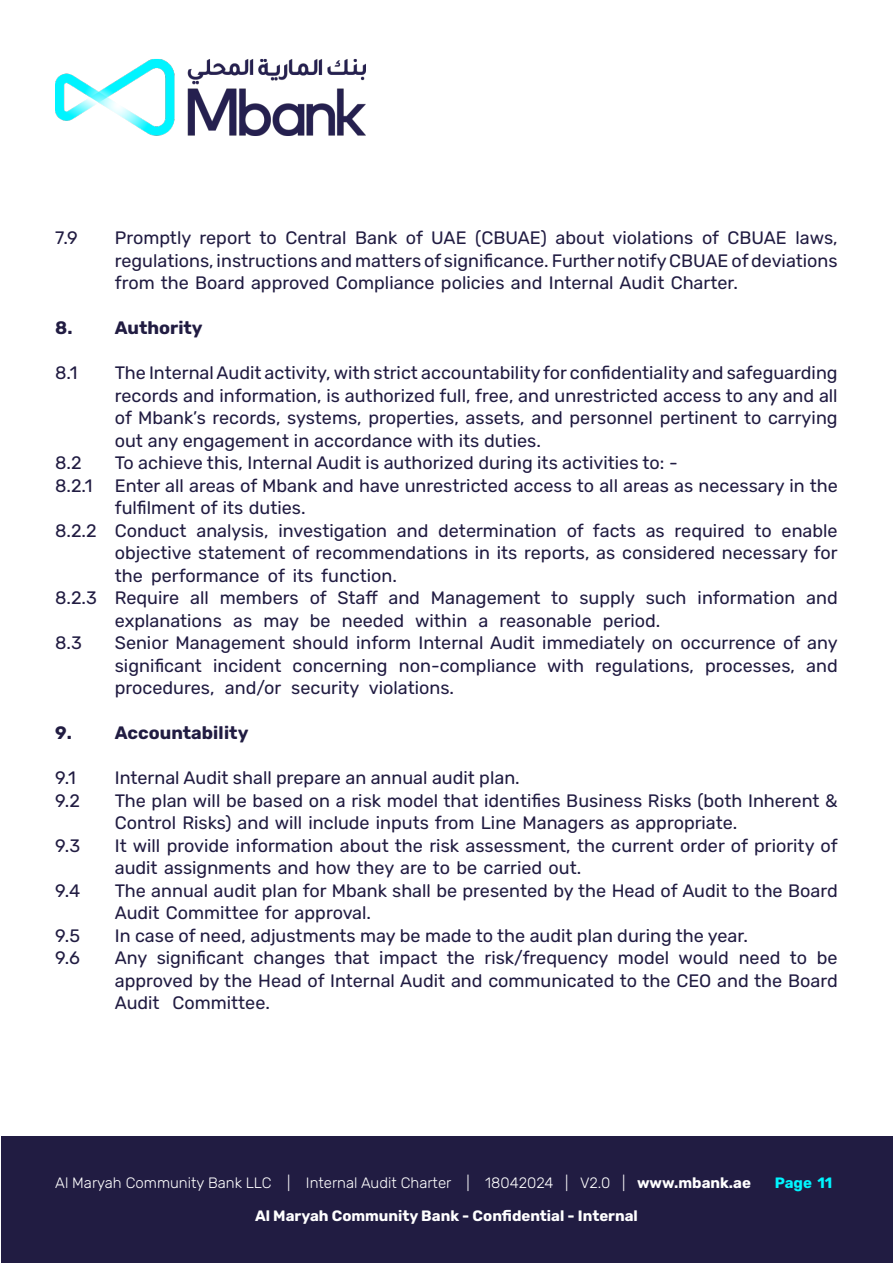
<style>
.page{position:relative;width:893px;height:1263px;background:#fff}
.page>*{position:absolute;margin:0;border:0;box-sizing:border-box;transform-origin:0 0}
.t1{font:18px/22.5px "Rubik";color:#211c42}
.t2{font:700 18px "Rubik";color:#211c42}
.t3{font:300 15px/32.2px "Rubik";color:#fff}
.t4{font:700 15px "Rubik";color:#00f5ff}
.s1{font-weight:700}
</style>
<div class="page">
<img style="left:55px;top:58px;width:311px;height:78px">
<div style="left:2px;top:1137px;width:891px;height:126px;background:#211c42"></div>
<p class="t1" style="left:55px;top:227px;width:24px">7.9</p>
<p class="t2" style="left:55px;top:318px;width:19px">8.</p>
<p class="t1" style="left:55px;top:362px;width:24px">8.1</p>
<p class="t1" style="left:55px;top:452px;width:39px">8.2<br>8.2.1</p>
<p class="t1" style="left:55px;top:520px;width:43px">8.2.2</p>
<p class="t1" style="left:55px;top:587px;width:43px">8.2.3</p>
<p class="t1" style="left:55px;top:632px;width:28px">8.3</p>
<p class="t2" style="left:55px;top:723px;width:18px">9.</p>
<p class="t1" style="left:55px;top:767px;width:26px">9.1<br>9.2</p>
<p class="t1" style="left:55px;top:835px;width:26px">9.3</p>
<p class="t1" style="left:55px;top:880px;width:26px">9.4</p>
<p class="t1" style="left:55px;top:925px;width:26px">9.5<br>9.6</p>
<p class="t1" style="left:115px;top:227px;width:724px;text-align:justify">Promptly report to Central Bank of UAE (CBUAE) about violations of CBUAE laws, regulations, instructions and matters of significance. Further notify CBUAE of deviations from the Board approved Compliance policies and Internal Audit Charter.</p>
<p class="t2" style="left:115px;top:318px;width:89px">Authority</p>
<p class="t1" style="left:115px;top:362px;width:724px">The Internal Audit activity, with strict accountability for confidentiality and safeguarding records and information, is authorized full, free, and unrestricted access to any and all of Mbank’s records, systems, properties, assets, and personnel pertinent to carrying out any engagement in accordance with its duties.<br>To achieve this, Internal Audit is authorized during its activities to: -<br>Enter all areas of Mbank and have unrestricted access to all areas as necessary in the fulfilment of its duties.<br>Conduct analysis, investigation and determination of facts as required to enable objective statement of recommendations in its reports, as considered necessary for the performance of its function.<br>Require all members of Staff and Management to supply such information and explanations as may be needed within a reasonable period.<br>Senior Management should inform Internal Audit immediately on occurrence of any significant incident concerning non-compliance with regulations, processes, and procedures, and/or security violations.</p>
<p class="t2" style="left:115px;top:723px;width:135px">Accountability</p>
<p class="t1" style="left:115px;top:767px;width:724px">Internal Audit shall prepare an annual audit plan.<br>The plan will be based on a risk model that identifies Business Risks (both Inherent &amp; Control Risks) and will include inputs from Line Managers as appropriate.<br>It will provide information about the risk assessment, the current order of priority of audit assignments and how they are to be carried out.<br>The annual audit plan for Mbank shall be presented by the Head of Audit to the Board Audit Committee for approval.<br>In case of need, adjustments may be made to the audit plan during the year.<br>Any significant changes that impact the risk/frequency model would need to be approved by the Head of Internal Audit and communicated to the CEO and the Board Audit Committee.</p>
<p class="t3" style="left:255px;top:1167px;width:497px;text-indent:-200px">Al Maryah Community Bank LLC | Internal Audit Charter | 18042024 | V2.0 | <span class="s1">www.mbank.ae<br>Al Maryah Community Bank - Confidential - Internal</span></p>
<p class="t4" style="left:775px;top:1175px;width:59px">Page 11</p>
</div>
